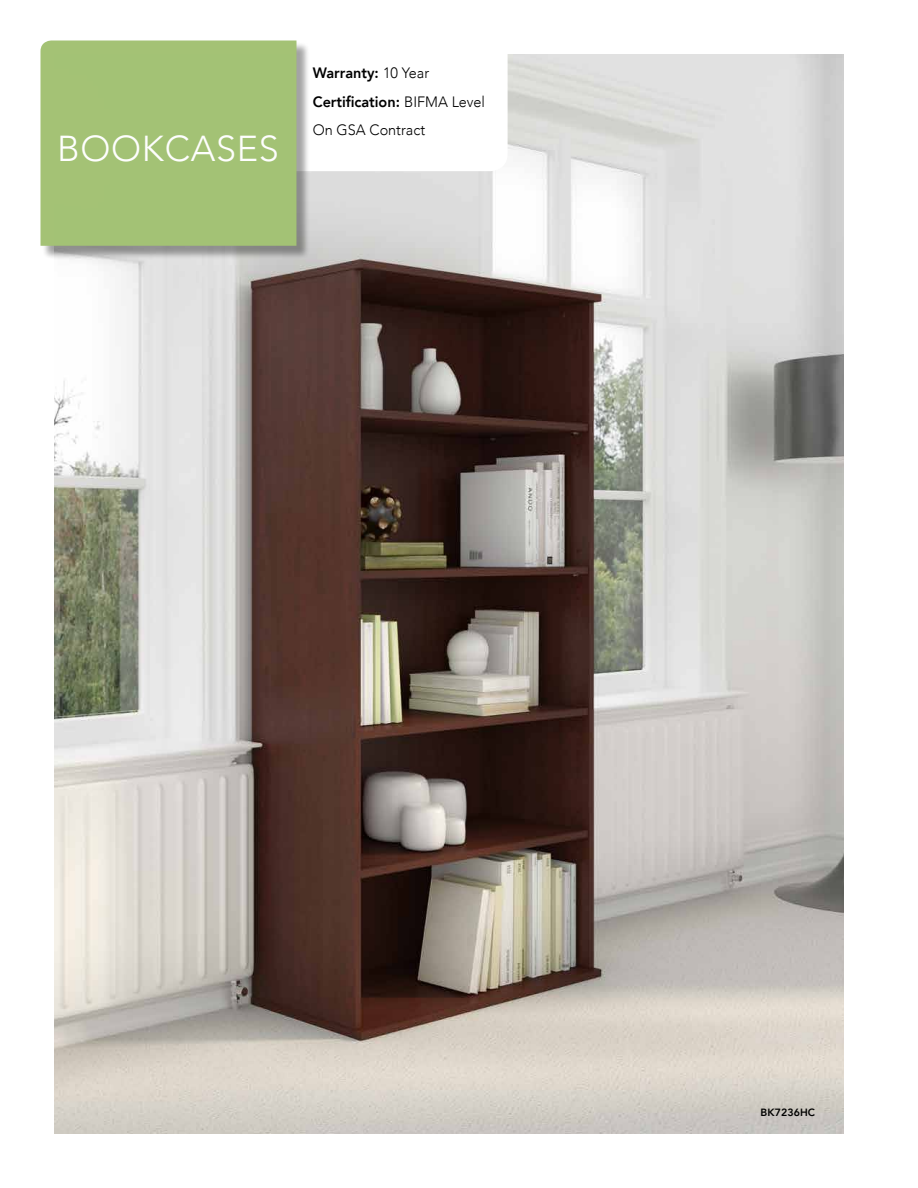
<style>
.page{position:relative;width:918px;height:1188px;background:#fff}
.page>*{position:absolute;margin:0;border:0;box-sizing:border-box;transform-origin:0 0}
.t1{font:300 36px "Avenir";letter-spacing:.02em;color:#fff}
.t2{font:300 15px/28.5px "Avenir";color:#000;scale:.96 1}
.t3{font:800 10.5px "Avenir";letter-spacing:.01em;color:#000}
.s1{font-weight:800}
</style>
<div class="page">
<img style="left:54px;top:54px;width:790px;height:1080px">
<svg style="left:296px;top:40px;width:212px;height:131px"></svg>
<div style="left:42px;top:42px;width:268px;height:218px;background:#000;opacity:.37"></div>
<div style="left:40px;top:40px;width:256px;height:206px;background:#a3c275"></div>
<h1 class="t1" style="left:57px;top:127px;width:223px">BOOKCASES</h1>
<p class="t2" style="left:313px;top:59px;width:181px"><span class="s1">Warranty:</span> 10 Year<br><span class="s1">Certification:</span> BIFMA Level<br>On GSA Contract</p>
<p class="t3" style="left:761px;top:1105px;width:56px">BK7236HC</p>
</div>
